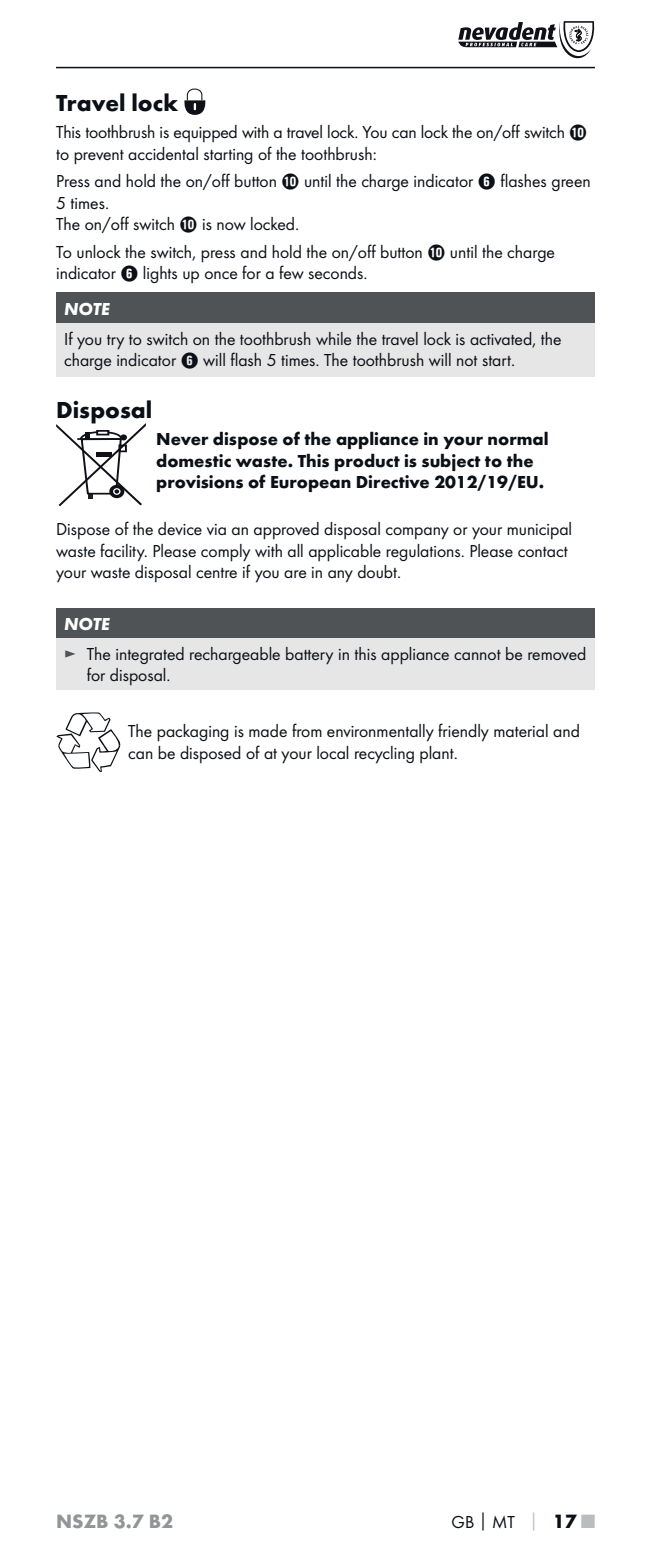
<style>
.page{position:relative;width:651px;height:1560px;background:#fff}
.page>*{position:absolute;margin:0;border:0;box-sizing:border-box;transform-origin:0 0}
.t1{font:700 24px "Futura";color:#0b0f16}
.t2{font:700 20px "Futura";color:#929598}
.t3{font:18px/21.6px "Futura Boo";color:#0b0f16}
.t4{font:700 18px/21.6px "Futura";color:#0b0f16}
.t5{font:italic 700 18px "Futura";color:#fff}
.s1{color:#505356}
.s2{font-family:"Futura";font-weight:700}
.s3{font-family:"Futura";font-weight:700;color:#babdbf}
.s4{font-family:"Futura";font-weight:700;font-size:20px}
.s5{font-family:"Futura";font-weight:700;font-size:20px;color:#babdbf}
</style>
<div class="page">
<svg style="left:458px;top:21px;width:136px;height:37px"></svg>
<hr style="left:56px;top:67px;width:539px;height:1px;background:#0b0f16">
<svg style="left:184px;top:88px;width:21px;height:27px"></svg>
<div style="left:56px;top:293px;width:539px;height:30px;background:#505356"></div>
<div style="left:56px;top:323px;width:539px;height:54px;background:#e6e6e6"></div>
<div style="left:56px;top:608px;width:539px;height:30px;background:#505356"></div>
<div style="left:56px;top:638px;width:539px;height:51px;background:#e6e6e6"></div>
<svg style="left:56px;top:712px;width:64px;height:59px"></svg>
<svg style="left:56px;top:423px;width:90px;height:83px"></svg>
<h1 class="t1" style="left:56px;top:93px;width:124px">Travel lock</h1>
<p class="t3" style="left:56px;top:122px;width:510px">This toothbrush is equipped with a travel lock. You can lock the on/off switch to prevent accidental starting of the toothbrush:</p>
<p class="t3" style="left:56px;top:171px;width:222px">Press and hold the on/off button</p>
<p class="t3" style="left:304px;top:171px;width:171px">until the charge indicator</p>
<p class="t3" style="left:500px;top:171px;width:92px">flashes green</p>
<p class="t3" style="left:56px;top:193px;width:120px">5 times.<br>The on/off switch</p>
<p class="t3" style="left:56px;top:212px;width:368px;line-height:27.2px;text-indent:146px">is now locked.<br>To unlock the switch, press and hold the on/off button</p>
<p class="t3" style="left:450px;top:242px;width:107px">until the charge</p>
<p class="t3" style="left:56px;top:263px;width:61px">indicator</p>
<p class="t3" style="left:143px;top:263px;width:226px">lights up once for a few seconds.</p>
<p class="t5" style="left:64px;top:303px;width:47px">NOTE</p>
<p class="t3" style="left:64px;top:329px;width:499px">If you try to switch on the toothbrush while the travel lock is activated, the charge indicator</p>
<p class="t3" style="left:203px;top:350px;width:313px">will flash 5 times. The toothbrush will not start.</p>
<h1 class="t1" style="left:56px;top:400px;width:98px">Disposal</h1>
<p class="t4" style="left:156px;top:429px;width:394px">Never dispose of the appliance in your normal domestic waste. This product is subject to the provisions of European Directive 2012/19/EU.</p>
<p class="t3" style="left:56px;top:519px;width:517px">Dispose of the device via an approved disposal company or your municipal waste facility. Please comply with all applicable regulations. Please contact your waste disposal centre if you are in any doubt.</p>
<p class="t5" style="left:64px;top:618px;width:47px">NOTE</p>
<p class="t3" style="left:87px;top:643px;width:501px;text-indent:-23px"><span class="s1">►</span> The integrated rechargeable battery in this appliance cannot be removed for disposal.</p>
<p class="t3" style="left:128px;top:721px;width:453px">The packaging is made from environmentally friendly material and can be disposed of at your local recycling plant.</p>
<p class="t2" style="left:56px;top:1512px;width:118px">NSZB 3.7 B2</p>
<p class="t3" style="left:452px;top:1511px;width:145px">GB<span class="s2">│</span>MT <span class="s3">│</span> <span class="s4">17</span> <span class="s5">■</span></p>
</div>
